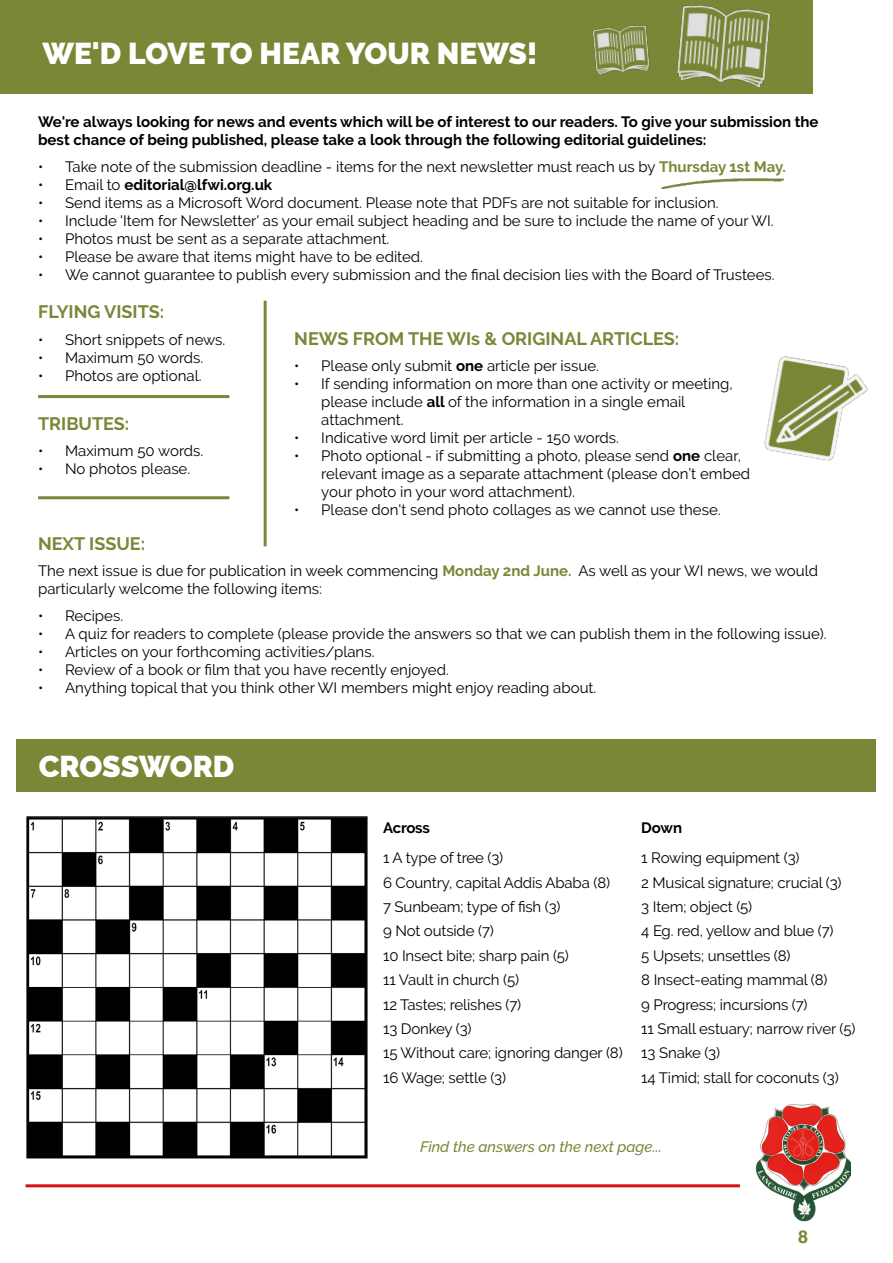
<style>
.page{position:relative;width:893px;height:1263px;background:#fff}
.page>*{position:absolute;margin:0;border:0;box-sizing:border-box;transform-origin:0 0}
.t1{font:900 30px "Raleway";color:#fff}
.t2{font:700 18px "Raleway";color:#788837}
.t3{font:700 18px "Helvetica";color:#788837}
.t4{font:15px/24.3px "Raleway";color:#000}
.t5{font:700 15px/18px "Raleway";color:#000}
.t6{font:italic 500 15px "Raleway";color:#788837}
.s1{font-weight:700;color:#788837}
.s2{font-weight:400}
.s3{font-weight:700}
</style>
<div class="page">
<hr style="left:26px;top:1184px;width:714px;height:3px;background:#d61017">
<img style="left:755px;top:1104px;width:95px;height:118px">
<img style="left:764px;top:356px;width:104px;height:105px">
<div style="left:0;top:0;width:812px;height:94px;background:#788837"></div>
<img style="left:677px;top:5px;width:93px;height:83px">
<img style="left:592px;top:25px;width:58px;height:51px">
<hr style="left:264px;top:301px;width:3px;height:245px;background:#788837">
<hr style="left:38px;top:395px;width:191px;height:3px;background:#788837">
<img style="left:661px;top:178px;width:122px;height:10px">
<hr style="left:38px;top:496px;width:191px;height:3px;background:#788837">
<img style="left:29px;top:819px;width:336px;height:336px">
<div style="left:26px;top:816px;width:342px;height:342px;border:2px solid #000"></div>
<div style="left:17px;top:739px;width:859px;height:53px;background:#788837"></div>
<h1 class="t1" style="left:42px;top:36px;width:497px">WE'D LOVE TO HEAR YOUR NEWS!</h1>
<p class="t5" style="left:38px;top:113px;width:782px">We're always looking for news and events which will be of interest to our readers. To give your submission the best chance of being published, please take a look through the following editorial guidelines:</p>
<p class="t4" style="left:38px;top:154px;width:749px">• Take note of the submission deadline - items for the next newsletter must reach us by <span class="s1">Thursday 1st May.</span></p>
<p class="t5" style="left:38px;top:175px;width:236px"><span class="s2">• Email to</span> editorial@lfwi.org.uk</p>
<p class="t4" style="left:38px;top:190px;width:682px">• Send items as a Microsoft Word document. Please note that PDFs are not suitable for inclusion.</p>
<p class="t4" style="left:38px;top:208px;width:737px">• Include 'Item for Newsletter' as your email subject heading and be sure to include the name of your WI.</p>
<p class="t4" style="left:38px;top:226px;width:353px">• Photos must be sent as a separate attachment.</p>
<p class="t4" style="left:38px;top:244px;width:386px">• Please be aware that items might have to be edited.</p>
<p class="t4" style="left:38px;top:262px;width:738px">• We cannot guarantee to publish every submission and the final decision lies with the Board of Trustees.</p>
<p class="t2" style="left:38px;top:302px;width:128px">FLYING VISITS:</p>
<p class="t4" style="left:38px;top:327px;width:189px">• Short snippets of news.</p>
<p class="t4" style="left:38px;top:345px;width:167px">• Maximum 50 words.</p>
<p class="t4" style="left:38px;top:363px;width:165px">• Photos are optional.</p>
<p class="t2" style="left:38px;top:413px;width:93px">TRIBUTES:</p>
<p class="t4" style="left:38px;top:439px;width:167px">• Maximum 50 words.</p>
<p class="t4" style="left:38px;top:457px;width:154px">• No photos please.</p>
<p class="t2" style="left:294px;top:328px;width:386px">NEWS FROM THE WIs &amp; ORIGINAL ARTICLES:</p>
<p class="t4" style="left:294px;top:354px;width:306px">• Please only submit <span class="s3">one</span> article per issue.</p>
<p class="t4" style="left:321px;top:375px;width:413px;line-height:18px;text-indent:-27px">• If sending information on more than one activity or meeting, please include <span class="s3">all</span> of the information in a single email attachment.</p>
<p class="t4" style="left:294px;top:426px;width:326px">• Indicative word limit per article - 150 words.</p>
<p class="t4" style="left:321px;top:447px;width:430px;line-height:18px;text-indent:-27px">• Photo optional - if submitting a photo, please send <span class="s3">one</span> clear, relevant image as a separate attachment (please don’t embed your photo in your word attachment).</p>
<p class="t4" style="left:294px;top:498px;width:428px">• Please don't send photo collages as we cannot use these.</p>
<p class="t2" style="left:38px;top:533px;width:109px">NEXT ISSUE:</p>
<p class="t4" style="left:38px;top:562px;width:782px;line-height:18px">The next issue is due for publication in week commencing <span class="s1">Monday 2nd June.</span> As well as your WI news, we would particularly welcome the following items:</p>
<p class="t4" style="left:38px;top:603px;width:87px">• Recipes.</p>
<p class="t4" style="left:38px;top:621px;width:790px">• A quiz for readers to complete (please provide the answers so that we can publish them in the following issue).</p>
<p class="t4" style="left:38px;top:639px;width:338px">• Articles on your forthcoming activities/plans.</p>
<p class="t4" style="left:38px;top:657px;width:412px">• Review of a book or film that you have recently enjoyed.</p>
<p class="t4" style="left:38px;top:675px;width:560px">• Anything topical that you think other WI members might enjoy reading about.</p>
<h1 class="t1" style="left:39px;top:748px;width:197px">CROSSWORD</h1>
<p class="t5" style="left:383px;top:818px;width:48px">Across</p>
<p class="t4" style="left:383px;top:846px;width:241px">1 A type of tree (3)<br>6 Country, capital Addis Ababa (8)<br>7 Sunbeam; type of fish (3)<br>9 Not outside (7)<br>10 Insect bite; sharp pain (5)<br>11 Vault in church (5)<br>12 Tastes; relishes (7)<br>13 Donkey (3)<br>15 Without care; ignoring danger (8)<br>16 Wage; settle (3)</p>
<p class="t5" style="left:641px;top:818px;width:42px">Down</p>
<p class="t4" style="left:641px;top:846px;width:216px">1 Rowing equipment (3)<br>2 Musical signature; crucial (3)<br>3 Item; object (5)<br>4 Eg. red, yellow and blue (7)<br>5 Upsets; unsettles (8)<br>8 Insect-eating mammal (8)<br>9 Progress; incursions (7)<br>11 Small estuary; narrow river (5)<br>13 Snake (3)<br>14 Timid; stall for coconuts (3)</p>
<p class="t6" style="left:420px;top:1137px;width:243px">Find the answers on the next page...</p>
<p class="t3" style="left:798px;top:1225px;width:12px">8</p>
</div>
